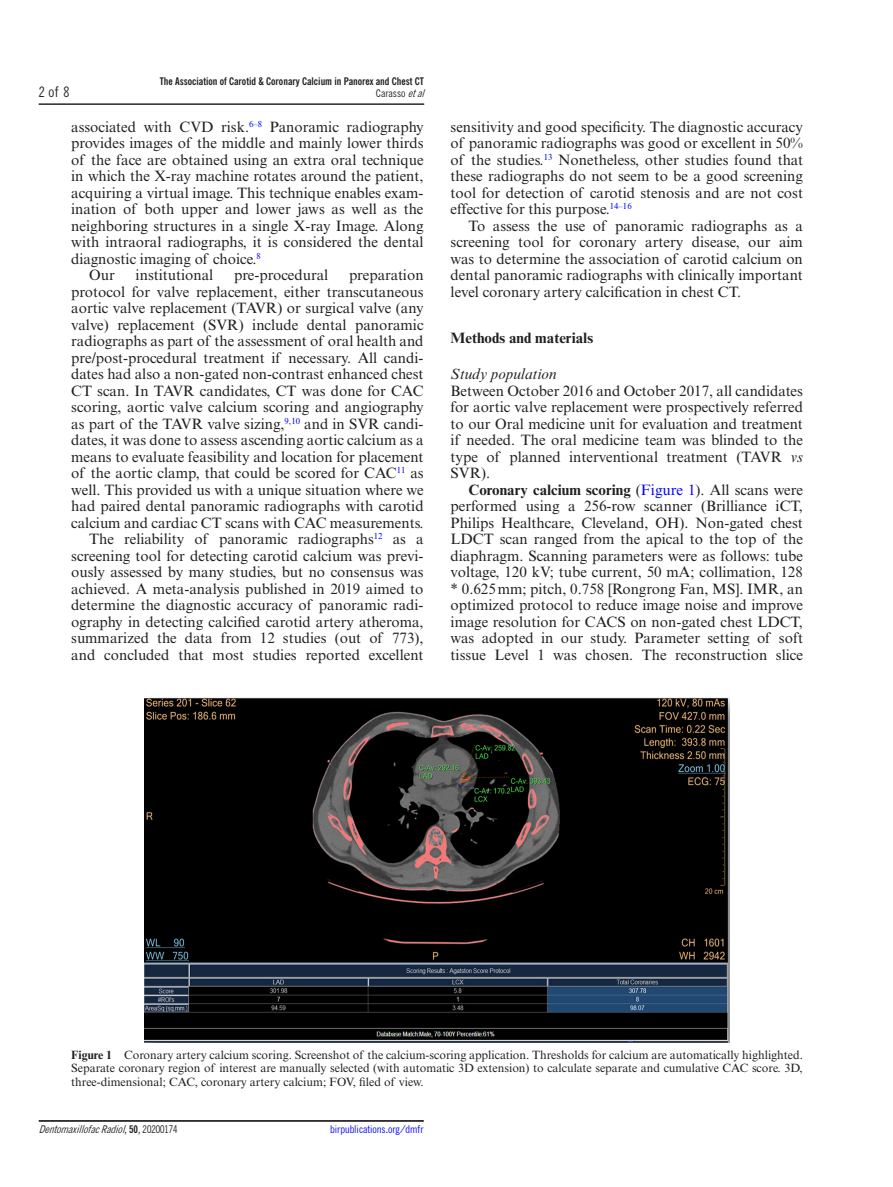
<style>
.page{position:relative;width:893px;height:1187px;background:#fff}
.page>*{position:absolute;margin:0;border:0;box-sizing:border-box;transform-origin:0 0}
.t1{font:15px/16.5px "Times New Roman MT Std";color:#231f20;text-align:justify}
.t2{font:700 15px "Times New Roman MT Std";color:#231f20}
.t3{font:italic 15px "Times New Roman MT Std";color:#231f20}
.t4{font:condensed 14.25px "News Gothic MT Std";color:#231f20}
.t5{font:12px/13.5px "Times New Roman MT Std";color:#231f20;text-align:justify}
.t6{font:700 condensed 10.5px "News Gothic BT";color:#231f20}
.t7{font:italic condensed 10.5px "News Gothic MT Std";color:#231f20}
.t8{font:condensed 10.5px "News Gothic MT Std";color:#00f}
.t9{font:condensed 10.5px "News Gothic MT Std";color:#231f20}
.s1{font-style:italic}
.s2{font-weight:700}
.s3{color:#00f}
.s4{font-style:normal}
.s5{font-family:"News Gothic BT";font-weight:700;font-style:normal}
</style>
<div class="page">
<hr style="left:39px;top:104px;width:385px;height:1px;background:#231f20">
<hr style="left:39px;top:1120px;width:385px;height:1px;background:#231f20">
<img style="left:144px;top:697px;width:586px;height:345px">
<p class="t6" style="left:160px;top:75px;width:265px">The Association of Carotid &amp; Coronary Calcium in Panorex and Chest CT</p>
<p class="t9" style="left:376px;top:87px;width:53px">Carasso <span class="s1">etal</span></p>
<p class="t1" style="left:71px;top:118px;width:354px">associated with CVD risk.<sup>6–8</sup> Panoramic radiography</p>
<p class="t1" style="left:71px;top:135px;width:354px">provides images of the middle and mainly lower thirds</p>
<p class="t1" style="left:71px;top:151px;width:354px">of the face are obtained using an extra oral technique</p>
<p class="t1" style="left:71px;top:168px;width:354px">in which the X-ray machine rotates around the patient,</p>
<p class="t1" style="left:71px;top:184px;width:354px">acquiring a virtual image. This technique enables exam-</p>
<p class="t1" style="left:71px;top:201px;width:354px">ination of both upper and lower jaws as well as the</p>
<p class="t1" style="left:71px;top:217px;width:354px">neighboring structures in a single X-ray Image. Along</p>
<p class="t1" style="left:71px;top:234px;width:354px">with intraoral radiographs, it is considered the dental</p>
<p class="t1" style="left:71px;top:250px;width:191px">diagnostic imaging of choice.<sup>8</sup></p>
<p class="t1" style="left:89px;top:267px;width:27px">Our</p>
<p class="t1" style="left:136px;top:267px;width:79px">institutional</p>
<p class="t1" style="left:234px;top:267px;width:96px">pre-procedural</p>
<p class="t4" style="left:39px;top:84px;width:32px">2 of 8</p>
<p class="t1" style="left:71px;top:267px;width:354px;text-align:right">preparation<br>protocol for valve replacement, either transcutaneous aortic valve replacement (TAVR) or surgical valve (any valve) replacement (SVR) include dental panoramic radiographs as part of the assessment of oral health and pre/post-procedural treatment if necessary. All candi&shy;dates had also a non-gated non-contrast enhanced chest CT scan. In TAVR candidates, CT was done for CAC scoring, aortic valve calcium scoring and angiography as part of the TAVR valve sizing,<sup>9,10</sup> and in SVR candi&shy;dates, it was done to assess ascending aortic calcium as a means to evaluate feasibility and location for placement of the aortic clamp, that could be scored for CAC<sup>11</sup> as well. This provided us with a unique situation where we had paired dental panoramic radiographs with carotid calcium and cardiac CT scans with CAC measurements.<br>The reliability of panoramic radiographs<sup>12</sup> as a screening tool for detecting carotid calcium was previ&shy;ously assessed by many studies, but no consensus was achieved. A meta-analysis published in 2019 aimed to determine the diagnostic accuracy of panoramic radi&shy;ography in detecting calcified carotid artery atheroma, summarized the data from 12 studies (out of 773), and concluded that most studies reported excellent</p>
<p class="t1" style="left:451px;top:118px;width:354px">sensitivity and good specificity. The diagnostic accuracy of panoramic radiographs was good or excellent in 50% of the studies.<sup>13</sup> Nonetheless, other studies found that these radiographs do not seem to be a good screening tool for detection of carotid stenosis and are not cost effective for this purpose.<sup>14–16</sup></p>
<p class="t1" style="left:451px;top:217px;width:354px;text-indent:18px">To assess the use of panoramic radiographs as a screening tool for coronary artery disease, our aim was to determine the association of carotid calcium on dental panoramic radiographs with clinically important level coronary artery calcification in chest CT.</p>
<p class="t2" style="left:451px;top:329px;width:144px">Methods and materials</p>
<p class="t3" style="left:451px;top:365px;width:107px">Study population</p>
<p class="t1" style="left:451px;top:382px;width:354px">Between October 2016 and October 2017, all candidates for aortic valve replacement were prospectively referred to our Oral medicine unit for evaluation and treatment if needed. The oral medicine team was blinded to the type of planned interventional treatment (TAVR <span class="s1">vs </span>SVR).</p>
<p class="t1" style="left:451px;top:481px;width:354px;text-indent:18px"><span class="s2">Coronary calcium scoring</span> (<span class="s3">Figure 1</span>). All scans were performed using a 256-row scanner (Brilliance iCT, Philips Healthcare, Cleveland, OH). Non-gated chest LDCT scan ranged from the apical to the top of the diaphragm. Scanning parameters were as follows: tube voltage, 120 kV; tube current, 50 mA; collimation, 128 * 0.625mm; pitch, 0.758 [Rongrong Fan, MS]. IMR, an optimized protocol to reduce image noise and improve image resolution for CACS on non-gated chest LDCT, was adopted in our study. Parameter setting of soft tissue Level 1 was chosen. The reconstruction slice</p>
<p class="t5" style="left:71px;top:1047px;width:733px"><span class="s2">Figure 1</span> Coronary artery calcium scoring. Screenshot of the calcium-scoring application. Thresholds for calcium are automatically highlighted.<br>Separate coronary region of interest are manually selected (with automatic 3D extension) to calculate separate and cumulative CAC score. 3D, three-dimensional; CAC, coronary artery calcium; FOV, filed of view.</p>
<p class="t7" style="left:39px;top:1123px;width:140px">DentomaxillofacRadiol<span class="s4">,</span> <span class="s5">5 0</span> <span class="s4">, 2 0 2 0 0 1 7 4</span></p>
<p class="t8" style="left:330px;top:1123px;width:95px">birpublications.org/dmfr</p>
</div>
